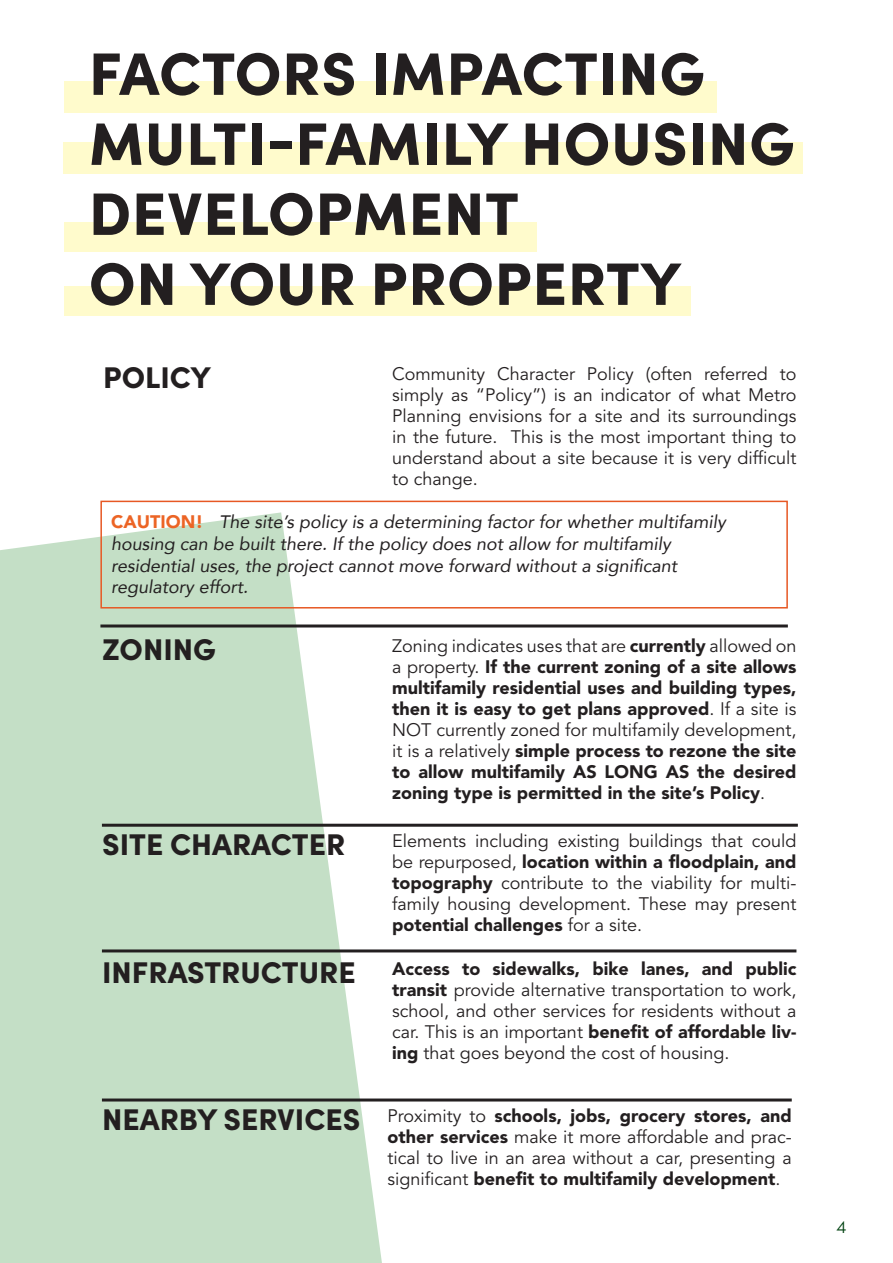
<style>
.page{position:relative;width:893px;height:1263px;background:#fff}
.page>*{position:absolute;margin:0;border:0;box-sizing:border-box;transform-origin:0 0}
.t1{font:900 60px "Sofia Pro";letter-spacing:.01em;color:#231f20}
.H3{font:900 30px "Sofia Pro";color:#231f20}
.t2{font:18px/21px "Avenir LT Std";color:#231f20;text-align:justify}
.t3{font:900 18px/21px "Avenir LT Std";color:#231f20;text-align:justify}
.t4{font:italic 18px "Avenir";color:#231f20}
.t5{font:300 18px "Sofia Pro";color:#004211}
.s1{font-family:"Avenir LT Std";font-weight:900;font-style:normal;color:#ec6425}
.s2{font-weight:400}
.s3{font-weight:900}
</style>
<div class="page">
<svg style="left:0;top:512px;width:382px;height:751px;background:#cce3ce"></svg>
<div style="left:100px;top:501px;width:688px;height:107px;border:2px solid #e75824"></div>
<hr style="left:100px;top:624px;width:688px;height:3px;background:#231f20">
<hr style="left:102px;top:824px;width:696px;height:3px;background:#231f20">
<hr style="left:102px;top:949px;width:694px;height:3px;background:#231f20">
<hr style="left:102px;top:1098px;width:690px;height:3px;background:#231f20">
<div style="left:64px;top:82px;width:652px;height:31px;background:#fffbcc"></div>
<div style="left:64px;top:142px;width:739px;height:31px;background:#fffbcc"></div>
<div style="left:64px;top:222px;width:473px;height:30px;background:#fffbcc"></div>
<div style="left:64px;top:286px;width:626px;height:30px;background:#fffbcc"></div>
<h1 class="t1" style="left:89px;top:27px;width:618px">FACTORS IMPACTING</h1>
<h1 class="t1" style="left:89px;top:97px;width:707px">MULTI-FAMILY HOUSING</h1>
<h1 class="t1" style="left:89px;top:167px;width:431px">DEVELOPMENT</h1>
<h1 class="t1" style="left:89px;top:237px;width:594px">ON YOUR PROPERTY</h1>
<p class="H3" style="left:103px;top:354px;width:109px">POLICY</p>
<p class="t2" style="left:392px;top:363px;width:406px">Community Character Policy (often referred to simply as “Policy”) is an indicator of what Metro Planning envisions for a site and its surroundings in the future. This is the most important thing to understand about a site because it is very difficult to change.</p>
<p class="t4" style="left:111px;top:511px;width:616px"><span class="s1">CAUTION!</span> The site’s policy is a determining factor for whether multifamily</p>
<p class="t4" style="left:111px;top:533px;width:561px">housing can be built there. If the policy does not allow for multifamily</p>
<p class="t4" style="left:111px;top:554px;width:568px">residential uses, the project cannot move forward without a significant</p>
<p class="t4" style="left:111px;top:576px;width:139px">regulatory effort.</p>
<p class="H3" style="left:102px;top:626px;width:115px">ZONING</p>
<p class="H3" style="left:102px;top:821px;width:245px">SITE CHARACTER</p>
<p class="H3" style="left:102px;top:949px;width:255px">INFRASTRUCTURE</p>
<p class="H3" style="left:102px;top:1096px;width:260px">NEARBY SERVICES</p>
<p class="t3" style="left:392px;top:635px;width:406px"><span class="s2">Zoning indicates uses that are</span> currently <span class="s2">allowed on a property.</span> If the current zoning of a site allows multifamily residential uses and building types, then it is easy to get plans approved<span class="s2">. If a site is NOT currently zoned for multifamily development, it is a relatively</span> simple process to rezone the site to allow multifamily AS LONG AS the desired zoning type is permitted in the site’s Policy<span class="s2">.</span></p>
<p class="t2" style="left:392px;top:831px;width:406px">Elements including existing buildings that could be repurposed, <span class="s3">location within a floodplain, and topography</span> contribute to the viability for multi&shy;family housing development. These may present <span class="s3">potential challenges</span> for a site.</p>
<p class="t2" style="left:392px;top:959px;width:406px"><span class="s3">Access to sidewalks, bike lanes, and public transit</span> provide alternative transportation to work, school, and other services for residents without a car. This is an important <span class="s3">benefit of affordable liv&shy;ing</span> that goes beyond the cost of housing.</p>
<p class="t2" style="left:388px;top:1106px;width:406px">Proximity to <span class="s3">schools, jobs, grocery stores, and other services</span> make it more affordable and prac&shy;tical to live in an area without a car, presenting a significant <span class="s3">benefit to multifamily development</span>.</p>
<p class="t5" style="left:836px;top:1214px;width:12px">4</p>
</div>
